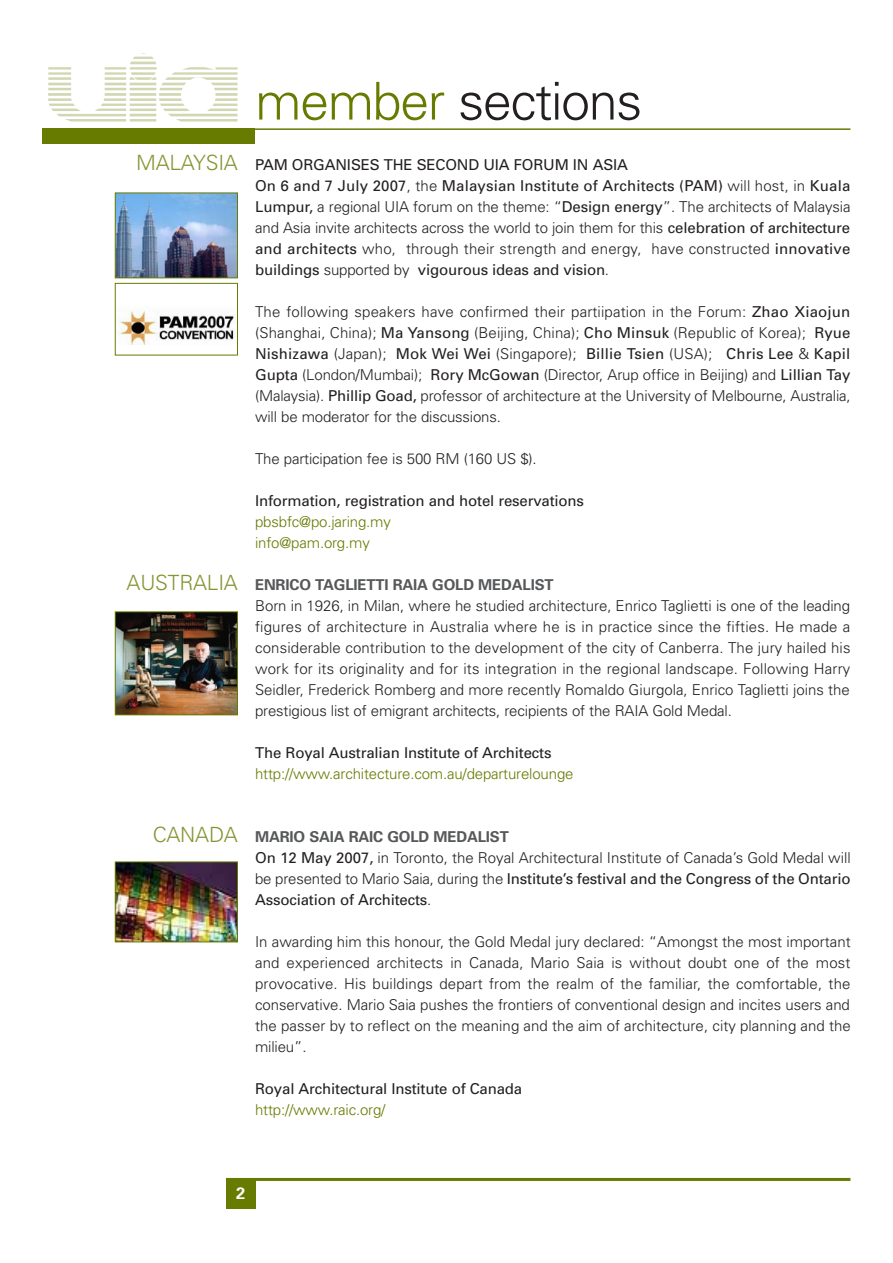
<style>
.page{position:relative;width:893px;height:1263px;background:#fff}
.page>*{position:absolute;margin:0;border:0;box-sizing:border-box;transform-origin:0 0}
.t1{font:300 52.2px "Univers";letter-spacing:-.03em;color:#231f20}
.t2{font:300 21px "Univers";letter-spacing:-.01em;color:#859533}
.t3{font:700 16.5px "Univers";color:#fff}
.t4{font:300 15px/21px "Univers";letter-spacing:-.01em;color:#231f20;text-align:justify}
.t5{font:15px/21px "Univers";letter-spacing:-.01em;color:#231f20}
.t6{font:300 15px/21px "Univers";letter-spacing:-.01em;color:#667b00}
.t7{font:700 15px "Univers";letter-spacing:-.01em;color:#57585a}
.s1{color:#667b00}
.s2{font-weight:300}
.s3{font-weight:400}
.s4{font-weight:700;color:#57585a}
</style>
<div class="page">
<div style="left:43px;top:128px;width:212px;height:16px;background:#667b00"></div>
<hr style="left:43px;top:128px;width:807px;height:2px;background:#667b00">
<img style="left:49px;top:56px;width:189px;height:66px">
<div style="left:226px;top:1178px;width:29px;height:30px;background:#667b00"></div>
<hr style="left:226px;top:1178px;width:624px;height:3px;background:#667b00">
<img style="left:117px;top:194px;width:119px;height:82px">
<div style="left:115px;top:192px;width:123px;height:86px;border:1px solid #667b00"></div>
<img style="left:119px;top:310px;width:115px;height:34px">
<div style="left:115px;top:283px;width:123px;height:72px;border:1px solid #667b00"></div>
<img style="left:117px;top:613px;width:119px;height:100px">
<div style="left:115px;top:611px;width:123px;height:104px;border:1px solid #667b00"></div>
<img style="left:117px;top:863px;width:119px;height:77px">
<div style="left:115px;top:861px;width:123px;height:81px;border:1px solid #667b00"></div>
<h2 class="t2" style="left:136px;top:155px;width:103px">MALAYSIA</h2>
<h2 class="t2" style="left:127px;top:575px;width:113px">AUSTRALIA</h2>
<h1 class="t1" style="left:255px;top:82px;width:389px"><span class="s1">member</span> sections</h1>
<p class="t5" style="left:255px;top:156px;width:597px">PAM ORGANISES THE SECOND UIA FORUM IN ASIA<br>On 6 and 7 July 2007<span class="s2">, the</span> Malaysian Institute of Architects (PAM) <span class="s2">will host, in</span> Kuala Lumpur, <span class="s2">a regional UIA forum on the theme: “</span>Design energy<span class="s2">”. The architects of Malaysia and Asia invite architects across the world to join them for this</span> celebration of architecture and architects <span class="s2">who, through their strength and energy, have constructed</span> innovative buildings <span class="s2">supported by</span> vigourous ideas and vision<span class="s2">.</span></p>
<p class="t4" style="left:255px;top:303px;width:597px">The following speakers have confirmed their partiipation in the Forum: <span class="s3">Zhao Xiaojun </span>(Shanghai, China); <span class="s3">Ma Yansong</span> (Beijing, China); <span class="s3">Cho Minsuk</span> (Republic of Korea); <span class="s3">Ryue Nishizawa</span> (Japan); <span class="s3">Mok Wei Wei</span> (Singapore); <span class="s3">Billie Tsien</span> (USA); <span class="s3">Chris Lee</span> &amp; <span class="s3">Kapil Gupta</span> (London/Mumbai); <span class="s3">Rory McGowan</span> (Director, Arup office in Beijing) and <span class="s3">Lillian Tay </span>(Malaysia). <span class="s3">Phillip Goad,</span> professor of architecture at the University of Melbourne, Australia, will be moderator for the discussions.</p>
<p class="t4" style="left:255px;top:450px;width:283px">The participation fee is 500 RM (160 US $).</p>
<p class="t5" style="left:255px;top:492px;width:330px">Information, registration and hotel reservations</p>
<p class="t6" style="left:255px;top:513px;width:137px">pbsbfc@po.jaring.my info@pam.org.my</p>
<p class="t7" style="left:255px;top:579px;width:300px">ENRICO TAGLIETTI RAIA GOLD MEDALIST</p>
<p class="t4" style="left:255px;top:597px;width:597px">Born in 1926, in Milan, where he studied architecture, Enrico Taglietti is one of the leading figures of architecture in Australia where he is in practice since the fifties. He made a considerable contribution to the development of the city of Canberra. The jury hailed his work for its originality and for its integration in the regional landscape. Following Harry Seidler, Frederick Romberg and more recently Romaldo Giurgola, Enrico Taglietti joins the prestigious list of emigrant architects, recipients of the RAIA Gold Medal.</p>
<p class="t5" style="left:255px;top:744px;width:298px">The Royal Australian Institute of Architects</p>
<p class="t6" style="left:255px;top:765px;width:320px">http://www.architecture.com.au/departurelounge</p>
<h2 class="t2" style="left:153px;top:827px;width:87px">CANADA</h2>
<p class="t4" style="left:255px;top:828px;width:597px;text-align:left"><span class="s4">MARIO SAIA RAIC GOLD MEDALIST<br></span><span class="s3">On 12 May 2007,</span> in Toronto, the Royal Architectural Institute of Canada’s Gold Medal will be presented to Mario Saia, during the <span class="s3">Institute’s festival and the Congress of the Ontario Association of Architects</span>.</p>
<p class="t4" style="left:255px;top:933px;width:597px">In awarding him this honour, the Gold Medal jury declared: “Amongst the most important and experienced architects in Canada, Mario Saia is without doubt one of the most provocative. His buildings depart from the realm of the familiar, the comfortable, the conservative. Mario Saia pushes the frontiers of conventional design and incites users and the passer by to reflect on the meaning and the aim of architecture, city planning and the milieu”.</p>
<p class="t5" style="left:255px;top:1080px;width:269px">Royal Architectural Institute of Canada</p>
<p class="t6" style="left:255px;top:1101px;width:132px">http://www.raic.org/</p>
<p class="t3" style="left:236px;top:1187px;width:11px">2</p>
</div>
